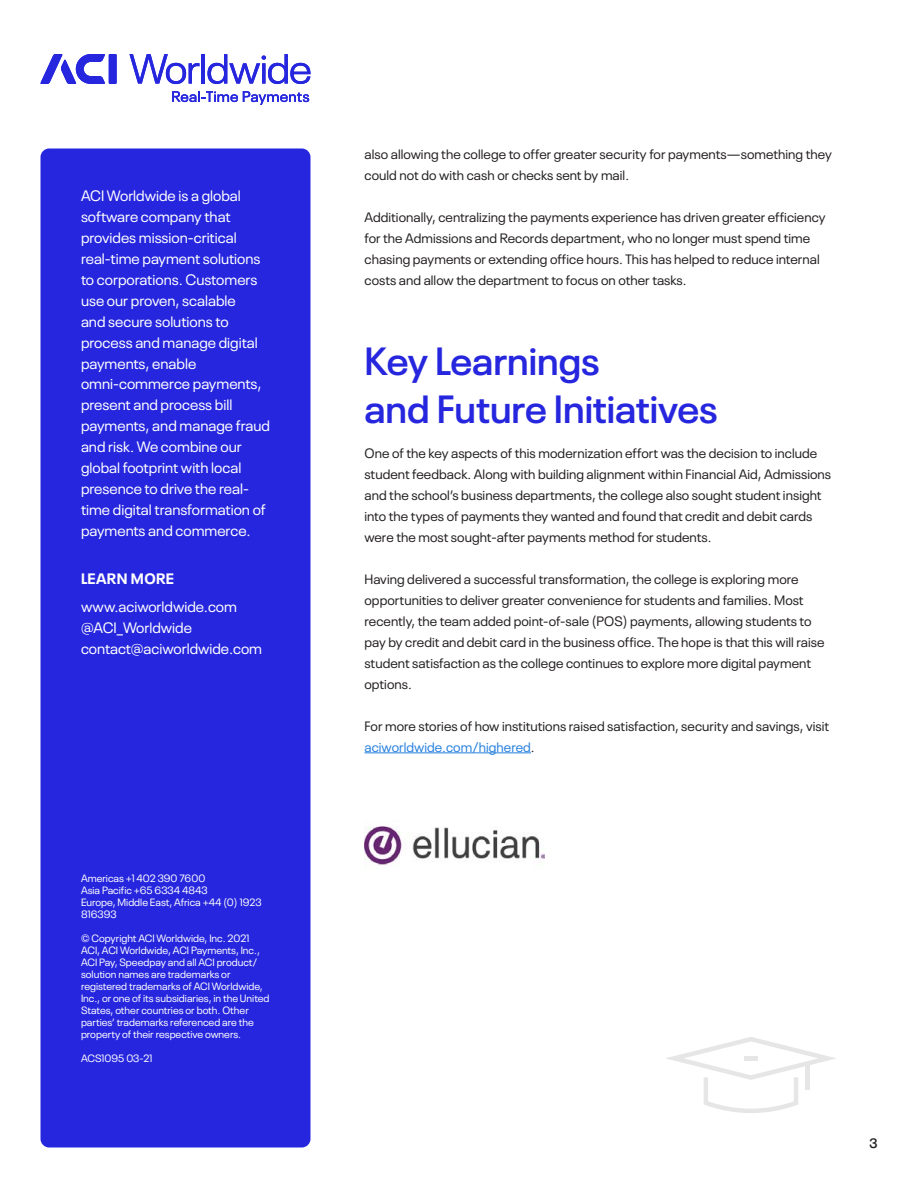
<style>
.page{position:relative;width:918px;height:1188px;background:#fff}
.page>*{position:absolute;margin:0;border:0;box-sizing:border-box;transform-origin:0 0}
.t1{font:600 39px/48px "Neue Plak";color:#2626de}
.t2{font:15px/21px "Neue Plak";color:#fff}
.t3{font:700 15px "Neue Plak";letter-spacing:.025em;color:#fff}
.Body{font:13.5px/21px "Neue Plak";letter-spacing:.005em;color:#231f20}
.t4{font:600 13.5px "Neue Plak";color:#231f20}
.t5{font:10.5px/12px "Neue Plak";color:#fff}
.s1{color:#2680de}
</style>
<div class="page">
<div style="left:40px;top:148px;width:271px;height:1000px;background:#2626de;border-radius:9px"></div>
<div style="left:109px;top:54px;width:8px;height:30px;background:#2626de"></div>
<svg style="left:40px;top:54px;width:65px;height:30px"></svg>
<svg style="left:129px;top:54px;width:70px;height:30px"></svg>
<hr style="left:202px;top:54px;width:3px;height:30px;background:#2626de">
<svg style="left:207px;top:54px;width:103px;height:30px"></svg>
<svg style="left:172px;top:91px;width:137px;height:14px"></svg>
<hr style="left:364px;top:753px;width:167px;height:1px;background:#2680de">
<img style="left:364px;top:826px;width:180px;height:41px">
<svg style="left:666px;top:1037px;width:170px;height:76px"></svg>
<div style="left:744px;top:1056px;width:14px;height:5px;background:#e6e6e6"></div>
<p class="t2" style="left:81px;top:183px;width:190px">ACI Worldwide is a global software company that provides mission-critical real-time payment solutions to corporations. Customers use our proven, scalable<br>and secure solutions to process and manage digital payments, enable omni-commerce payments, present and process bill payments, and manage fraud and risk. We combine our global footprint with local presence to drive the real&shy;time digital transformation of payments and commerce.</p>
<p class="t3" style="left:81px;top:567px;width:95px">LEARN MORE</p>
<p class="t2" style="left:81px;top:595px;width:158px">www.aciworldwide.com</p>
<p class="t2" style="left:81px;top:616px;width:112px">@ACI_Worldwide</p>
<p class="t2" style="left:81px;top:637px;width:183px">contact@aciworldwide.com</p>
<p class="t5" style="left:81px;top:871px;width:126px">Americas +1 402 390 7600</p>
<p class="t5" style="left:81px;top:883px;width:128px">Asia Pacific +65 6334 4843</p>
<p class="t5" style="left:81px;top:895px;width:182px">Europe, Middle East, Africa +44 (0) 1923<br>816393</p>
<p class="t5" style="left:81px;top:931px;width:170px">© Copyright ACI Worldwide, Inc. 2021</p>
<p class="t5" style="left:81px;top:943px;width:190px">ACI, ACI Worldwide, ACI Payments, Inc., ACI Pay, Speedpay and all ACI product/ solution names are trademarks or registered trademarks of ACI Worldwide, Inc., or one of its subsidiaries, in the United States, other countries or both. Other parties’ trademarks referenced are the property of their respective owners.</p>
<p class="t5" style="left:81px;top:1051px;width:73px">ACS1095 03-21</p>
<p class="Body" style="left:364px;top:142px;width:469px">also allowing the college to offer greater security for payments—something they could not do with cash or checks sent by mail.</p>
<p class="Body" style="left:364px;top:205px;width:463px">Additionally, centralizing the payments experience has driven greater efficiency for the Admissions and Records department, who no longer must spend time chasing payments or extending office hours. This has helped to reduce internal costs and allow the department to focus on other tasks.</p>
<p class="t1" style="left:364px;top:333px;width:355px">Key Learnings<br>and Future Initiatives</p>
<p class="Body" style="left:364px;top:441px;width:468px">One of the key aspects of this modernization effort was the decision to include student feedback. Along with building alignment within Financial Aid, Admissions and the school’s business departments, the college also sought student insight into the types of payments they wanted and found that credit and debit cards were the most sought-after payments method for students.</p>
<p class="Body" style="left:364px;top:567px;width:461px">Having delivered a successful transformation, the college is exploring more opportunities to deliver greater convenience for students and families. Most recently, the team added point-of-sale (POS) payments, allowing students to pay by credit and debit card in the business office. The hope is that this will raise student satisfaction as the college continues to explore more digital payment options.</p>
<p class="Body" style="left:364px;top:714px;width:466px">For more stories of how institutions raised satisfaction, security and savings, visit <span class="s1">aciworldwide.com/highered</span>.</p>
<p class="t4" style="left:869px;top:1132px;width:10px">3</p>
</div>
